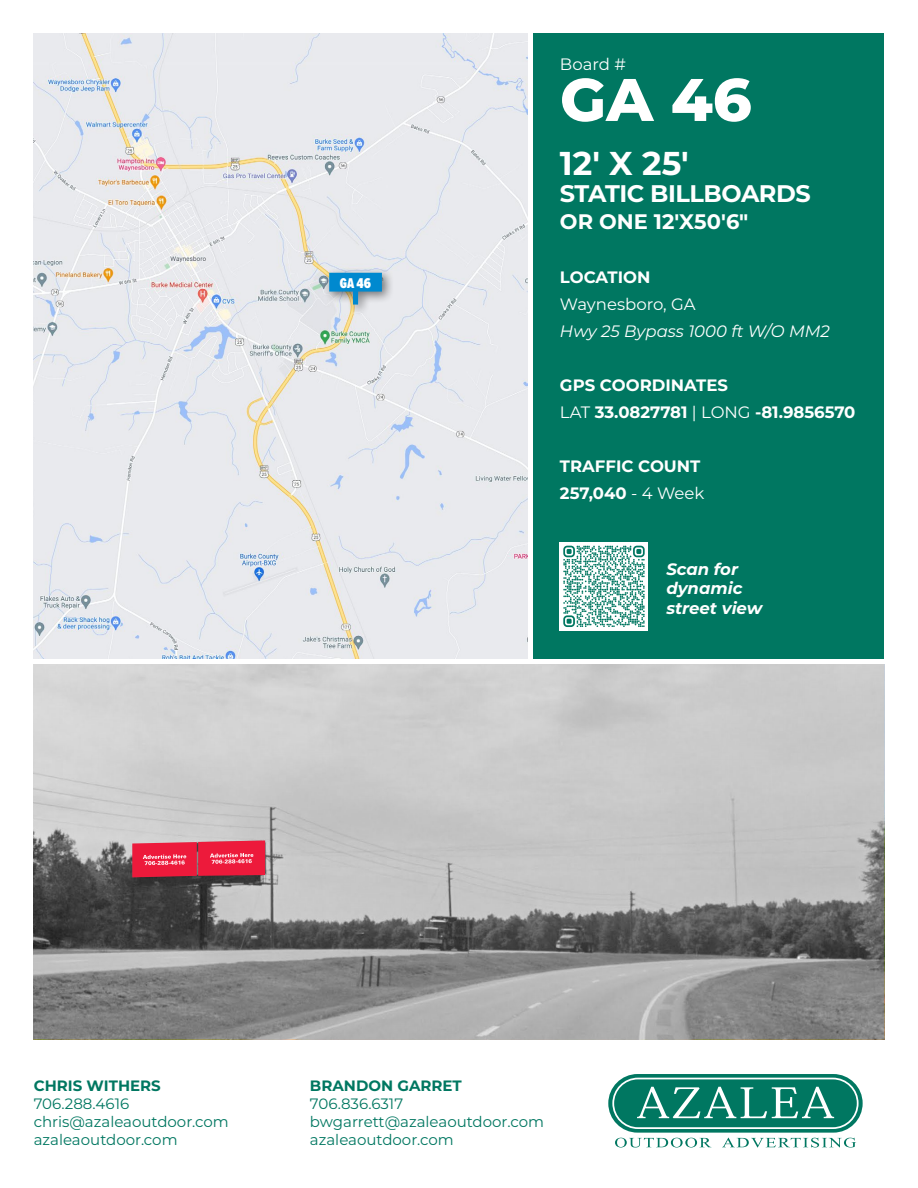
<style>
.page{position:relative;width:918px;height:1188px;background:#fff}
.page>*{position:absolute;margin:0;border:0;box-sizing:border-box;transform-origin:0 0}
.t1{font:800 60px "Montserrat";color:#fff}
.t2{font:700 33px "Montserrat";color:#fff}
.t3{font:700 24px "Montserrat";letter-spacing:-.02em;color:#fff}
.t4{font:700 21px "Montserrat";color:#fff}
.t5{font:700 16.5px/27px "Montserrat";color:#fff}
.t6{font:italic 700 16.5px/19.5px "Montserrat";color:#fff}
.t7{font:italic 16.5px "Montserrat";color:#fff}
.t8{font:16.5px "Montserrat";color:#fff}
.t9{font:15px/18px "Montserrat";color:#007761}
.t10{font:700 15px "Montserrat";color:#007761}
.t11{font:900 14.7px "Proxima Nova Ex Cn";color:#fff}
.s1{font-weight:400}
</style>
<div class="page">
<img style="left:34px;top:665px;width:850px;height:374px">
<svg style="left:132px;top:840px;width:133px;height:37px;background:#e6344f"></svg>
<div style="left:533px;top:34px;width:351px;height:625px;background:#007761"></div>
<img style="left:34px;top:34px;width:493px;height:625px">
<div style="left:323px;top:267px;width:72px;height:50px;background:#000;opacity:.5"></div>
<svg style="left:329px;top:273px;width:53px;height:32px;background:#4b9fc9"></svg>
<div style="left:560px;top:542px;width:88px;height:88px;background:#fff"></div>
<svg style="left:563px;top:546px;width:82px;height:81px"></svg>
<svg style="left:608px;top:1074px;width:255px;height:59px;background:#1b8571"></svg>
<svg style="left:612px;top:1078px;width:247px;height:51px;background:#339280"></svg>
<svg style="left:615px;top:1138px;width:241px;height:10px"></svg>
<p class="t11" style="left:340px;top:272px;width:33px">GA 46</p>
<p class="t8" style="left:560px;top:53px;width:67px">Board #</p>
<h1 class="t1" style="left:560px;top:56px;width:193px">GA 46</h1>
<h2 class="t2" style="left:560px;top:139px;width:130px">12' X 25'</h2>
<h3 class="t3" style="left:560px;top:176px;width:252px">STATIC BILLBOARDS</h3>
<h3 class="t4" style="left:560px;top:206px;width:190px">OR ONE 12'X50'6"</h3>
<p class="t5" style="left:560px;top:263px;width:92px">LOCATION</p>
<p class="t8" style="left:560px;top:293px;width:137px">Waynesboro, GA</p>
<p class="t7" style="left:560px;top:320px;width:271px">Hwy 25 Bypass 1000 ft W/O MM2</p>
<p class="t5" style="left:560px;top:371px;width:297px">GPS COORDINATES<br><span class="s1">LAT</span> 33.0827781 <span class="s1">| LONG</span> -81.9856570</p>
<p class="t5" style="left:560px;top:452px;width:146px">TRAFFIC COUNT<br>257,040 <span class="s1">- 4 Week</span></p>
<p class="t6" style="left:666px;top:558px;width:98px">Scan for dynamic street view</p>
<p class="t10" style="left:34px;top:1075px;width:129px">CHRIS WITHERS</p>
<p class="t9" style="left:34px;top:1094px;width:197px">706.288.4616 chris@azaleaoutdoor.com azaleaoutdoor.com</p>
<p class="t10" style="left:310px;top:1075px;width:153px">BRANDON GARRET</p>
<p class="t9" style="left:310px;top:1094px;width:236px">706.836.6317 bwgarrett@azaleaoutdoor.com azaleaoutdoor.com</p>
</div>
